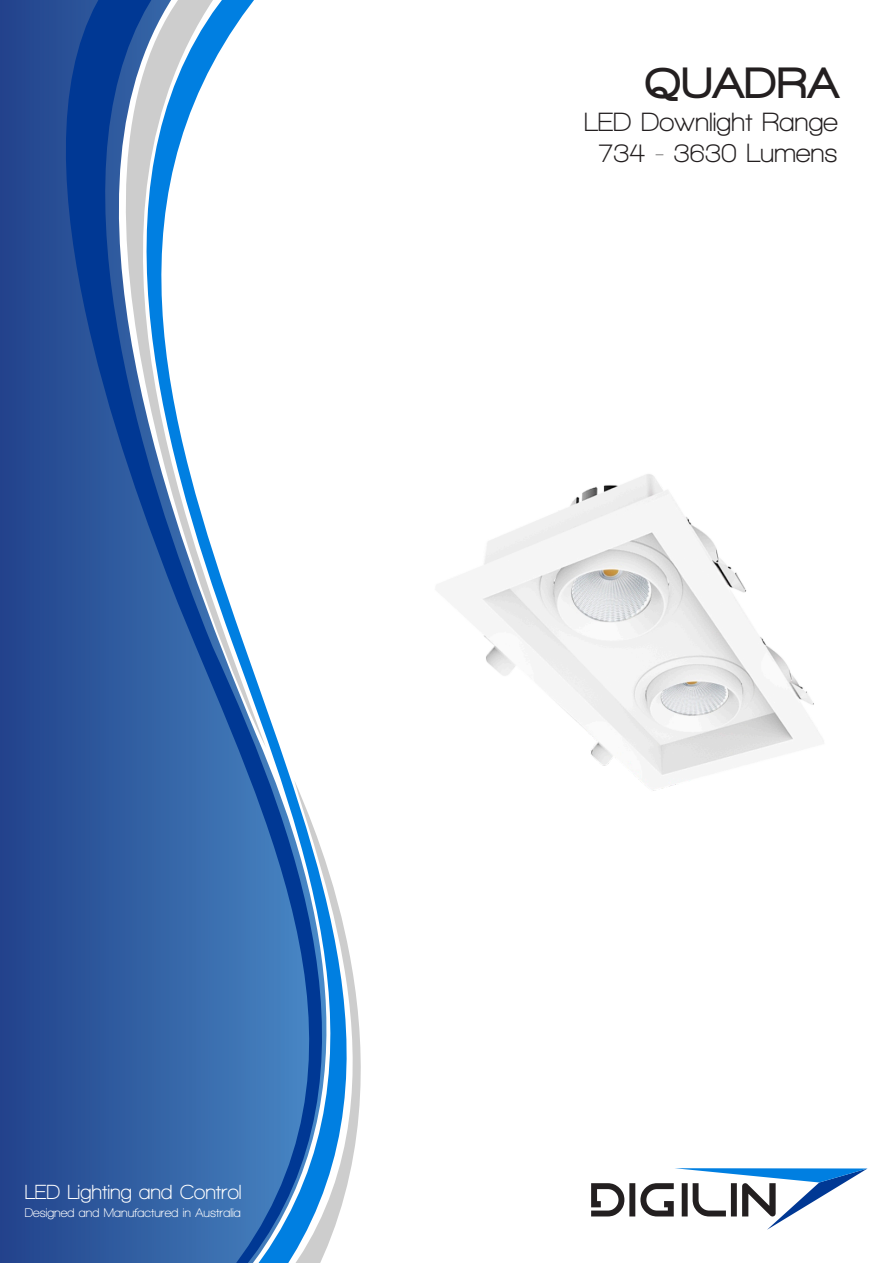
<style>
.page{position:relative;width:893px;height:1263px;background:#fff}
.page>*{position:absolute;margin:0;border:0;box-sizing:border-box;transform-origin:0 0}
.t1{font:900 45px "Walkway";letter-spacing:.05em;color:#231f20}
.t2{font:700 27px/31.5px "Walkway";color:#231f20;text-align:center}
.t3{font:700 20.85px "Walkway";color:#fff}
.t4{font:700 12.9px "Walkway";color:#fff}
</style>
<div class="page">
<div style="left:4px;top:0;width:79px;height:1263px;background:#264b93"></div>
<svg style="left:83px;top:0;width:278px;height:1263px"></svg>
<svg style="left:591px;top:1168px;width:276px;height:62px"></svg>
<img style="left:455px;top:474px;width:369px;height:317px">
<h1 class="t1" style="left:646px;top:59px;width:193px">QUADRA</h1>
<h2 class="t2" style="left:584px;top:106px;width:255px">LED Downlight Range<br>734 - 3630 Lumens</h2>
<h3 class="t3" style="left:25px;top:1181px;width:218px">LED Lighting and Control</h3>
<p class="t4" style="left:25px;top:1205px;width:218px">Designed and Manufactured in Australia</p>
</div>
